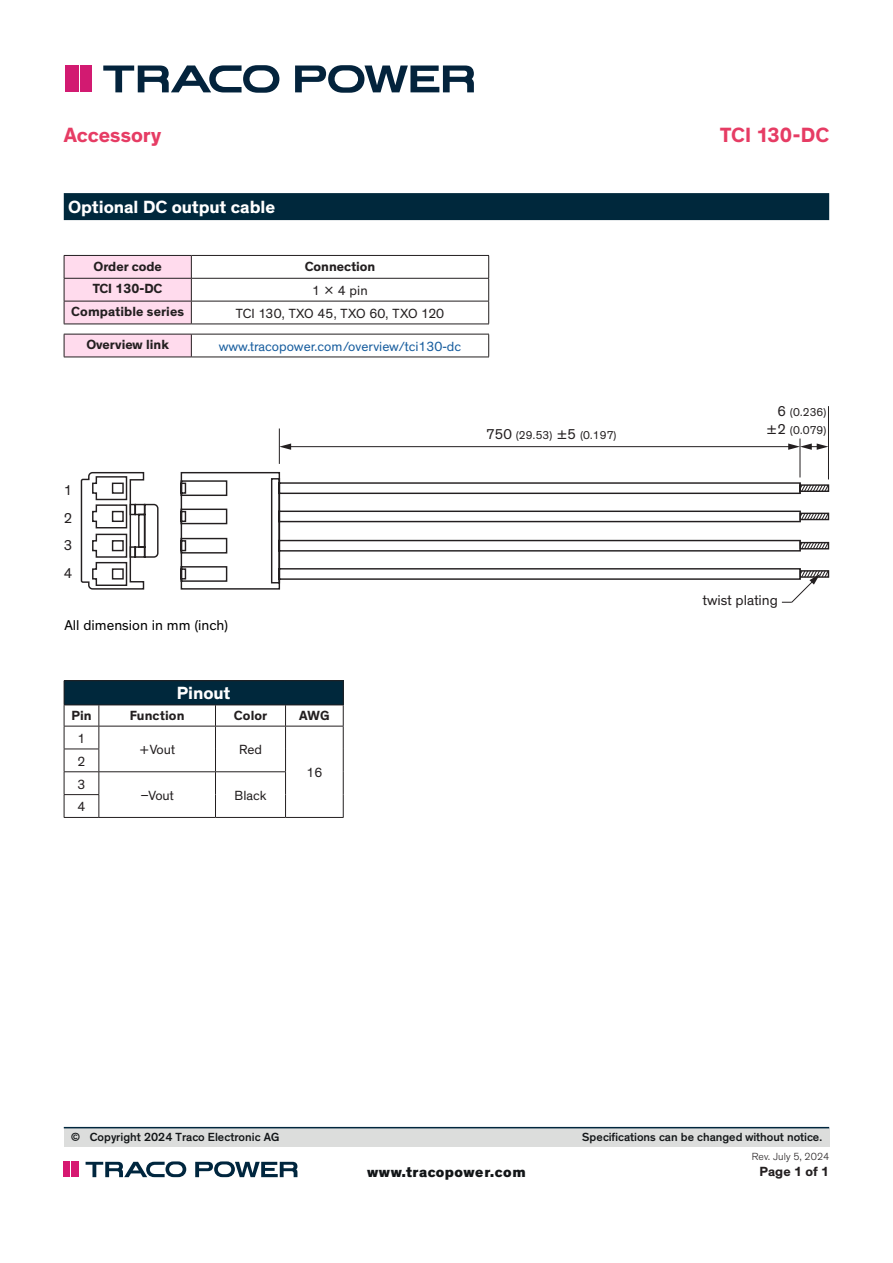
<style>
.page{position:relative;width:893px;height:1263px;background:#fff}
.page>*{position:absolute;margin:0;border:0;box-sizing:border-box;transform-origin:0 0}
.t1{font:700 21px "Theinhardt";color:#e63c64}
.Liste_Titel_Heavy{font:700 18px "Theinhardt";letter-spacing:-.005em;color:#fff}
.t2{font:800 15px "Theinhardt";letter-spacing:.025em;color:#121517}
.t3{font:14.55px "Theinhardt";color:#000001}
.t4{font:14.55px/27.6px "Theinhardt";color:#231f20;text-align:justify}
.Tabelle_Heavy{font:700 13.5px "Theinhardt";letter-spacing:.005em;color:#231f20}
.Tabelle_Heavy-2{font:13.5px "Theinhardt";color:#231f20}
.Tabelle_Heavy-3{font:13.5px "Theinhardt";color:#175d9e}
.t5{font:500 12px "Theinhardt";color:#121517}
.t6{font:11.55px/17.4px "Theinhardt";color:#231f20;text-align:right}
.t7{font:300 10.5px "Theinhardt";letter-spacing:.01em;color:#231f20}
.s1{font-size:14.55px}
</style>
<div class="page">
<svg style="left:103px;top:65px;width:176px;height:28px"></svg>
<svg style="left:295px;top:65px;width:179px;height:28px"></svg>
<div style="left:65px;top:66px;width:11px;height:26px;background:#d21a71"></div>
<div style="left:80px;top:66px;width:12px;height:26px;background:#d21a71"></div>
<svg style="left:78px;top:66px;width:1px;height:26px"></svg>
<div style="left:64px;top:1128px;width:765px;height:18px;background:#dcdddc"></div>
<hr style="left:64px;top:1127px;width:765px;height:1px;background:#00263e">
<svg style="left:86px;top:1161px;width:100px;height:16px"></svg>
<svg style="left:195px;top:1161px;width:102px;height:16px"></svg>
<div style="left:64px;top:1162px;width:6px;height:15px;background:#d61871"></div>
<div style="left:73px;top:1162px;width:6px;height:15px;background:#d61871"></div>
<svg style="left:71px;top:1162px;width:1px;height:15px"></svg>
<div style="left:64px;top:193px;width:765px;height:27px;background:#00283c"></div>
<div style="left:64px;top:681px;width:279px;height:24px;background:#00283c"></div>
<hr style="left:64px;top:680px;width:35px;height:1px;background:#231f20">
<hr style="left:99px;top:680px;width:116px;height:1px;background:#231f20">
<hr style="left:215px;top:680px;width:71px;height:1px;background:#231f20">
<hr style="left:286px;top:680px;width:58px;height:1px;background:#231f20">
<hr style="left:64px;top:705px;width:35px;height:1px;background:#231f20">
<hr style="left:99px;top:705px;width:116px;height:1px;background:#231f20">
<hr style="left:215px;top:705px;width:71px;height:1px;background:#231f20">
<hr style="left:286px;top:705px;width:58px;height:1px;background:#231f20">
<hr style="left:64px;top:726px;width:35px;height:1px;background:#231f20">
<hr style="left:99px;top:726px;width:116px;height:1px;background:#231f20">
<hr style="left:215px;top:726px;width:71px;height:1px;background:#231f20">
<hr style="left:286px;top:726px;width:58px;height:1px;background:#231f20">
<hr style="left:64px;top:749px;width:35px;height:1px;background:#231f20">
<hr style="left:64px;top:771px;width:35px;height:1px;background:#231f20">
<hr style="left:99px;top:771px;width:116px;height:1px;background:#231f20">
<hr style="left:215px;top:771px;width:71px;height:1px;background:#231f20">
<hr style="left:64px;top:794px;width:35px;height:1px;background:#231f20">
<svg style="left:64px;top:681px;width:1px;height:136px"></svg>
<svg style="left:99px;top:705px;width:1px;height:112px"></svg>
<svg style="left:215px;top:705px;width:1px;height:112px"></svg>
<svg style="left:285px;top:705px;width:1px;height:112px"></svg>
<svg style="left:343px;top:681px;width:1px;height:136px"></svg>
<hr style="left:64px;top:817px;width:35px;height:1px;background:#231f20">
<hr style="left:99px;top:817px;width:116px;height:1px;background:#231f20">
<hr style="left:215px;top:817px;width:71px;height:1px;background:#231f20">
<hr style="left:286px;top:817px;width:58px;height:1px;background:#231f20">
<hr style="left:191px;top:255px;width:298px;height:1px;background:#231f20">
<hr style="left:191px;top:278px;width:298px;height:1px;background:#231f20">
<hr style="left:191px;top:301px;width:298px;height:1px;background:#231f20">
<svg style="left:64px;top:255px;width:128px;height:69px;background:#f1cfe0"></svg>
<svg style="left:488px;top:256px;width:1px;height:68px"></svg>
<hr style="left:64px;top:324px;width:127px;height:1px;background:#231f20">
<hr style="left:191px;top:324px;width:298px;height:1px;background:#231f20">
<div style="left:64px;top:334px;width:127px;height:23px;background:#ffdbed"></div>
<hr style="left:64px;top:334px;width:127px;height:1px;background:#231f20">
<svg style="left:64px;top:334px;width:1px;height:23px"></svg>
<hr style="left:191px;top:334px;width:298px;height:1px;background:#231f20">
<svg style="left:191px;top:334px;width:1px;height:23px"></svg>
<svg style="left:488px;top:334px;width:1px;height:23px"></svg>
<hr style="left:64px;top:357px;width:127px;height:1px;background:#231f20">
<hr style="left:191px;top:357px;width:298px;height:1px;background:#231f20">
<svg style="left:145px;top:471px;width:684px;height:119px"></svg>
<svg style="left:80px;top:472px;width:65px;height:118px"></svg>
<svg style="left:799px;top:484px;width:30px;height:8px"></svg>
<svg style="left:799px;top:512px;width:30px;height:8px"></svg>
<svg style="left:799px;top:542px;width:30px;height:8px"></svg>
<hr style="left:289px;top:446px;width:501px;height:1px;background:#231f20">
<svg style="left:280px;top:443px;width:11px;height:7px"></svg>
<svg style="left:788px;top:443px;width:40px;height:7px"></svg>
<hr style="left:828px;top:406px;width:1px;height:73px;background:#231f20">
<hr style="left:800px;top:438px;width:1px;height:39px;background:#231f20">
<hr style="left:279px;top:428px;width:1px;height:36px;background:#231f20">
<svg style="left:782px;top:570px;width:47px;height:33px"></svg>
<h1 class="t1" style="left:64px;top:122px;width:99px">Accessory</h1>
<h1 class="t1" style="left:720px;top:122px;width:111px">TCI 130-DC</h1>
<p class="Liste_Titel_Heavy" style="left:68px;top:196px;width:209px">Optional DC output cable</p>
<p class="Tabelle_Heavy" style="left:93px;top:258px;width:70px">Order code</p>
<p class="Tabelle_Heavy" style="left:305px;top:258px;width:72px">Connection</p>
<p class="Tabelle_Heavy" style="left:93px;top:281px;width:71px">TCI 130-DC</p>
<p class="Tabelle_Heavy-2" style="left:312px;top:283px;width:57px">1 x 4 pin</p>
<p class="Tabelle_Heavy" style="left:71px;top:303px;width:115px">Compatible series</p>
<p class="Tabelle_Heavy-2" style="left:236px;top:305px;width:210px">TCI 130, TXO 45, TXO 60, TXO 120</p>
<p class="Tabelle_Heavy" style="left:86px;top:336px;width:84px">Overview link</p>
<p class="Tabelle_Heavy-3" style="left:219px;top:339px;width:244px">www.tracopower.com/overview/tci130-dc</p>
<p class="t4" style="left:64px;top:477px;width:10px">1<br>2<br>3<br>4</p>
<p class="t3" style="left:64px;top:616px;width:165px">All dimension in mm (inch)</p>
<p class="Liste_Titel_Heavy" style="left:177px;top:682px;width:55px">Pinout</p>
<p class="Tabelle_Heavy" style="left:71px;top:707px;width:22px">Pin</p>
<p class="Tabelle_Heavy" style="left:130px;top:707px;width:56px">Function</p>
<p class="Tabelle_Heavy" style="left:234px;top:707px;width:35px">Color</p>
<p class="Tabelle_Heavy" style="left:299px;top:707px;width:32px">AWG</p>
<p class="Tabelle_Heavy-2" style="left:77px;top:730px;width:9px">1</p>
<p class="Tabelle_Heavy-2" style="left:139px;top:742px;width:37px">+Vout</p>
<p class="Tabelle_Heavy-2" style="left:239px;top:742px;width:25px">Red</p>
<p class="Tabelle_Heavy-2" style="left:306px;top:765px;width:17px">16</p>
<p class="Tabelle_Heavy-2" style="left:77px;top:753px;width:9px">2</p>
<p class="Tabelle_Heavy-2" style="left:77px;top:776px;width:9px">3</p>
<p class="Tabelle_Heavy-2" style="left:77px;top:799px;width:9px">4</p>
<p class="Tabelle_Heavy-2" style="left:141px;top:788px;width:35px">–Vout</p>
<p class="Tabelle_Heavy-2" style="left:235px;top:788px;width:33px">Black</p>
<p class="t6" style="left:486px;top:426px;width:132px"><span class="s1">750</span> (29.53) <span class="s1">±5</span> (0.197)</p>
<p class="t6" style="left:766px;top:404px;width:62px"><span class="s1">6</span> (0.236) <span class="s1">±2</span> (0.079)</p>
<p class="t4" style="left:703px;top:587px;width:77px">twist plating</p>
<p class="t5" style="left:71px;top:1130px;width:210px">© Copyright 2024 Traco Electronic AG</p>
<p class="t5" style="left:582px;top:1130px;width:242px">Specifications can be changed without notice.</p>
<p class="Tabelle_Heavy" style="left:759px;top:1163px;width:71px">Page 1 of 1</p>
<p class="t7" style="left:752px;top:1150px;width:79px">Rev. July 5, 2024</p>
<p class="t2" style="left:367px;top:1163px;width:160px">www.tracopower.com</p>
</div>
